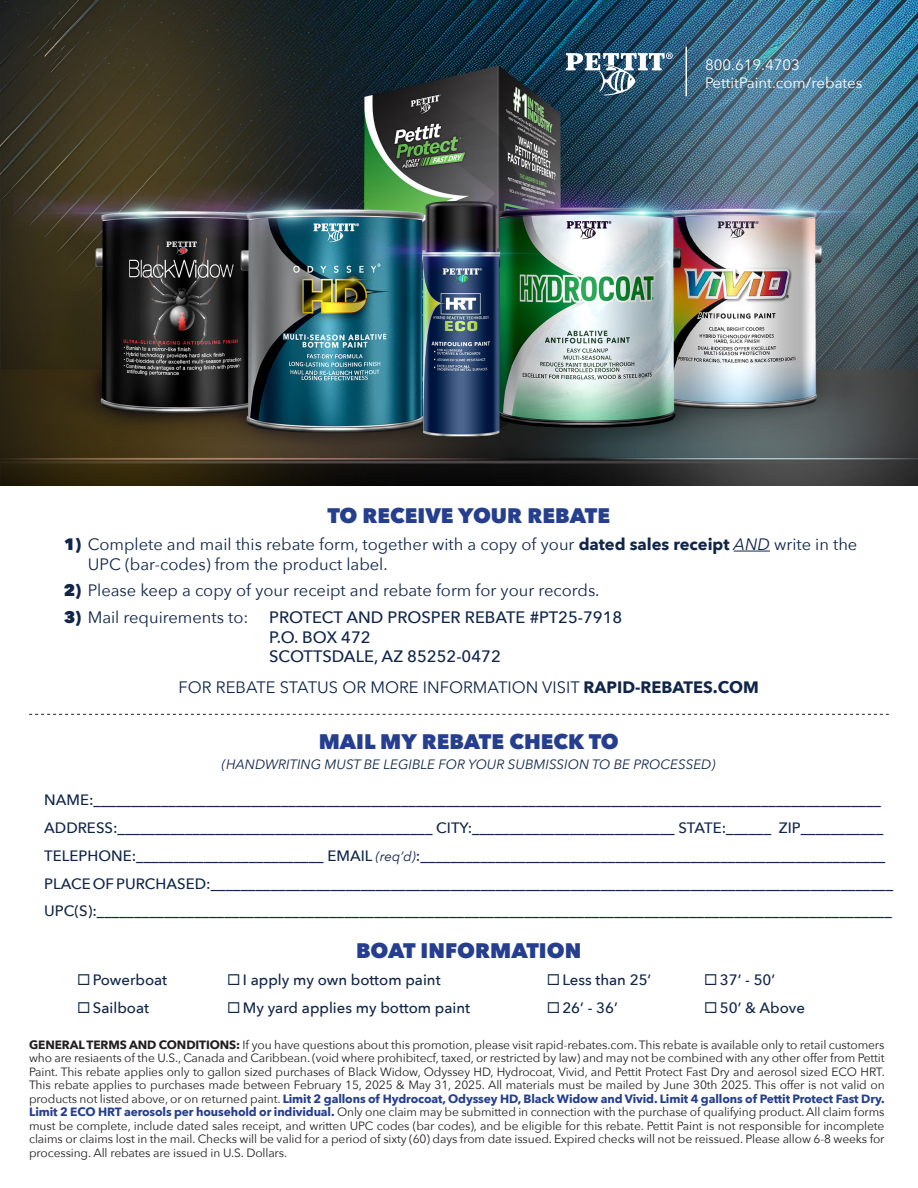
<style>
.page{position:relative;width:918px;height:1188px;background:#fff}
.page>*{position:absolute;margin:0;border:0;box-sizing:border-box;transform-origin:0 0}
.t1{font:800 21px "Avenir Next";color:#253f8e}
.t2{font:16.5px/19.8px "Avenir Next";color:#102549}
.t3{font:500 16.5px/19.8px "Avenir Next";color:#102549}
.t4{font:500 15px "Avenir Next";color:#102549}
.t5{font:15px/18px "Avenir Next";color:#fff}
.t6{font:italic 13.5px "Avenir Next";color:#102549}
.t7{font:12px/13.5px "Avenir Next";letter-spacing:-.01em;color:#231f20;text-align:justify}
.s1{font-weight:800}
.s2{font-weight:700}
.s3{font-style:italic}
.s4{font-weight:400;font-style:italic;font-size:13.5px}
.s5{font-weight:700;color:#253f8e}
</style>
<div class="page">
<img style="left:0;top:0;width:918px;height:486px">
<hr style="left:734px;top:551px;width:36px;height:1px;background:#102549">
<svg style="left:29px;top:714px;width:860px;height:1px"></svg>
<img style="left:566px;top:52px;width:107px;height:44px">
<hr style="left:686px;top:47px;width:1px;height:49px;background:#fff">
<p class="t5" style="left:705px;top:55px;width:159px">800.619.4703<br>PettitPaint.com/rebates</p>
<p class="t1" style="left:327px;top:503px;width:284px">TO RECEIVE YOUR REBATE</p>
<p class="t2" style="left:88px;top:533px;width:771px;text-indent:-24px"><span class="s1">1)</span> Complete and mail this rebate form, together with a copy of your <span class="s2">dated sales receipt</span> <span class="s3">AND</span> write in the<br>UPC (bar-codes) from the product label.</p>
<p class="t2" style="left:64px;top:580px;width:537px"><span class="s1">2)</span> Please keep a copy of your receipt and rebate form for your records.</p>
<p class="t2" style="left:64px;top:606px;width:186px"><span class="s1">3)</span> Mail requirements to:</p>
<p class="t3" style="left:269px;top:607px;width:355px">PROTECT AND PROSPER REBATE #PT25-7918<br>P.O. BOX 472<br>SCOTTSDALE, AZ 85252-0472</p>
<p class="t2" style="left:179px;top:676px;width:582px">FOR REBATE STATUS OR MORE INFORMATION VISIT <span class="s2">RAPID-REBATES.COM</span></p>
<p class="t1" style="left:319px;top:729px;width:301px">MAIL MY REBATE CHECK TO</p>
<p class="t6" style="left:222px;top:752px;width:495px">(HANDWRITING MUST BE LEGIBLE FOR YOUR SUBMISSION TO BE PROCESSED)</p>
<p class="t4" style="left:44px;top:787px;width:838px">NAME:_________________________________________________________________________________________________________</p>
<p class="t4" style="left:44px;top:815px;width:840px">ADDRESS:__________________________________________ CITY:___________________________ STATE:______ ZIP___________</p>
<p class="t4" style="left:44px;top:843px;width:843px">TELEPHONE:_________________________ EMAIL <span class="s4">(req’d)</span>:______________________________________________________________</p>
<p class="t4" style="left:44px;top:871px;width:850px">PLACE OF PURCHASED:___________________________________________________________________________________________</p>
<p class="t4" style="left:44px;top:898px;width:849px">UPC(S):__________________________________________________________________________________________________________</p>
<p class="t1" style="left:356px;top:937px;width:227px">BOAT INFORMATION</p>
<p class="t4" style="left:77px;top:967px;width:91px">◻ Powerboat</p>
<p class="t4" style="left:227px;top:967px;width:215px">◻ I apply my own bottom paint</p>
<p class="t4" style="left:547px;top:967px;width:106px">◻ Less than 25’</p>
<p class="t4" style="left:704px;top:967px;width:72px">◻ 37’ - 50’</p>
<p class="t4" style="left:77px;top:995px;width:73px">◻ Sailboat</p>
<p class="t4" style="left:227px;top:995px;width:244px">◻My yard applies my bottom paint</p>
<p class="t4" style="left:547px;top:995px;width:72px">◻ 26’ - 36’</p>
<p class="t4" style="left:704px;top:995px;width:102px">◻ 50’ &amp; Above</p>
<p class="t7" style="left:29px;top:1037px;width:857px"><span class="s2">GENERAL TERMS AND CONDITIONS:</span> If you have questions about this promotion, please visit rapid-rebates.com. This rebate is available only to retail customers who are resiaents of the U.S., Canada and Caribbean. (void where prohibitecf, taxed, or restricted by law) and may not be combined with any other offer from Pettit Paint. This rebate applies only to gallon sized purchases of Black Widow, Odyssey HD, Hydrocoat, Vivid, and Pettit Protect Fast Dry and aerosol sized ECO HRT.<br>This rebate applies to purchases made between February 15, 2025 &amp; May 31, 2025. All materials must be mailed by June 30th 2025. This offer is not valid on products not listed above, or on returned paint. <span class="s5">Limit 2 gallons of Hydrocoat, Odyssey HD, Black Widow and Vivid. Limit 4 gallons of Pettit Protect Fast Dry.<br>Limit 2 ECO HRT aerosols per household or individual.</span> Only one claim may be submitted in connection with the purchase of qualifying product. All claim forms must be complete, include dated sales receipt, and written UPC codes (bar codes), and be eligible for this rebate. Pettit Paint is not responsible for incomplete claims or claims lost in the mail. Checks will be valid for a period of sixty (60) days from date issued. Expired checks will not be reissued. Please allow 6-8 weeks for processing. All rebates are issued in U.S. Dollars.</p>
</div>
